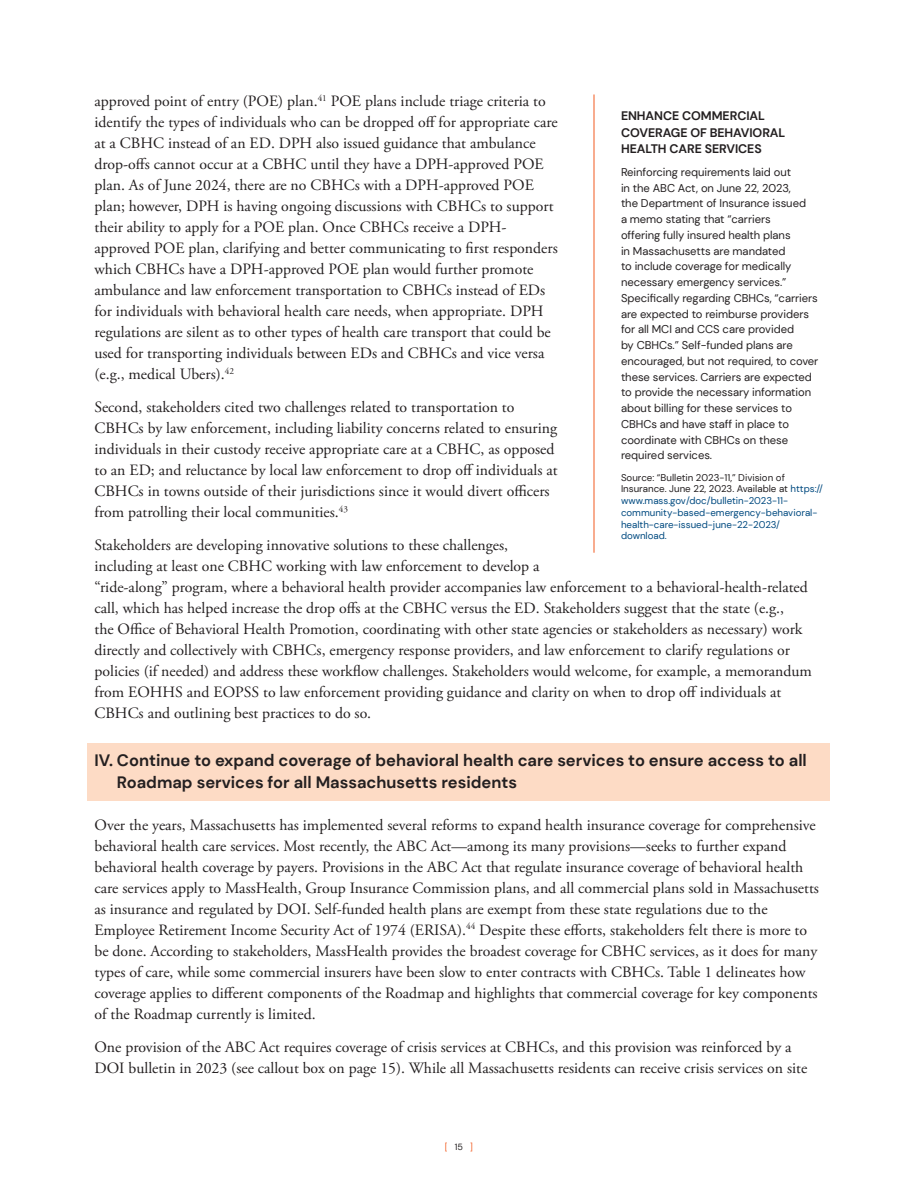
<style>
.page{position:relative;width:918px;height:1188px;background:#fff}
.page>*{position:absolute;margin:0;border:0;box-sizing:border-box;transform-origin:0 0}
.head_2_-_shaded{font:700 16.5px/22.5px "DM Sans";color:#231f20}
.body_text{font:15.75px/21px "Adobe Garamond Pro";color:#231f20}
.callout_head{font:700 12.3px/16.5px "DM Sans";letter-spacing:-.005em;color:#231f20}
.callout_text{font:11.25px/15.8px "DM Sans";letter-spacing:-.005em;color:#231f20}
.CALLOUT_NOTE{font:9.75px/11.7px "DM Sans";color:#004a80}
.t1{font:9px "DM Sans";color:#f25b21}
.s1{color:#231f20}
</style>
<div class="page">
<div style="left:88px;top:743px;width:742px;height:57px;background:#fddbc5"></div>
<hr style="left:594px;top:94px;width:1px;height:459px;background:#f25b21">
<p class="body_text" style="left:94px;top:91px;width:465px">approved point of entry (POE) plan.<sup>41</sup> POE plans include triage criteria to identify the types of individuals who can be dropped off for appropriate care at a CBHC instead of an ED. DPH also issued guidance that ambulance drop-offs cannot occur at a CBHC until they have a DPH-approved POE plan. As of June 2024, there are no CBHCs with a DPH-approved POE plan; however, DPH is having ongoing discussions with CBHCs to support their ability to apply for a POE plan. Once CBHCs receive a DPH&shy;approved POE plan, clarifying and better communicating to first responders which CBHCs have a DPH-approved POE plan would further promote ambulance and law enforcement transportation to CBHCs instead of EDs for individuals with behavioral health care needs, when appropriate. DPH regulations are silent as to other types of health care transport that could be used for transporting individuals between EDs and CBHCs and vice versa (e.g., medical Ubers).<sup>42</sup></p>
<p class="body_text" style="left:94px;top:397px;width:465px">Second, stakeholders cited two challenges related to transportation to CBHCs by law enforcement, including liability concerns related to ensuring individuals in their custody receive appropriate care at a CBHC, as opposed to an ED; and reluctance by local law enforcement to drop off individuals at CBHCs in towns outside of their jurisdictions since it would divert officers from patrolling their local communities.<sup>43</sup></p>
<p class="body_text" style="left:94px;top:535px;width:719px">Stakeholders are developing innovative solutions to these challenges,<br>including at least one CBHC working with law enforcement to develop a<br>“ride-along” program, where a behavioral health provider accompanies law enforcement to a behavioral-health-related call, which has helped increase the drop offs at the CBHC versus the ED. Stakeholders suggest that the state (e.g.,<br>the Office of Behavioral Health Promotion, coordinating with other state agencies or stakeholders as necessary) work directly and collectively with CBHCs, emergency response providers, and law enforcement to clarify regulations or policies (if needed) and address these workflow challenges. Stakeholders would welcome, for example, a memorandum from EOHHS and EOPSS to law enforcement providing guidance and clarity on when to drop off individuals at CBHCs and outlining best practices to do so.</p>
<p class="head_2_-_shaded" style="left:117px;top:749px;width:691px;text-indent:-22px">IV. Continue to expand coverage of behavioral health care services to ensure access to all<br>Roadmap services for all Massachusetts residents</p>
<p class="body_text" style="left:94px;top:815px;width:726px">Over the years, Massachusetts has implemented several reforms to expand health insurance coverage for comprehensive behavioral health care services. Most recently, the ABC Act—among its many provisions—seeks to further expand behavioral health coverage by payers. Provisions in the ABC Act that regulate insurance coverage of behavioral health care services apply to MassHealth, Group Insurance Commission plans, and all commercial plans sold in Massachusetts as insurance and regulated by DOI. Self-funded health plans are exempt from these state regulations due to the Employee Retirement Income Security Act of 1974 (ERISA).<sup>44</sup> Despite these efforts, stakeholders felt there is more to be done. According to stakeholders, MassHealth provides the broadest coverage for CBHC services, as it does for many types of care, while some commercial insurers have been slow to enter contracts with CBHCs. Table 1 delineates how coverage applies to different components of the Roadmap and highlights that commercial coverage for key components of the Roadmap currently is limited.</p>
<p class="body_text" style="left:94px;top:1037px;width:714px">One provision of the ABC Act requires coverage of crisis services at CBHCs, and this provision was reinforced by a<br>DOI bulletin in 2023 (see callout box on page 15). While all Massachusetts residents can receive crisis services on site</p>
<p class="callout_head" style="left:621px;top:108px;width:166px">ENHANCE COMMERCIAL<br>COVERAGE OF BEHAVIORAL<br>HEALTH CARE SERVICES</p>
<p class="callout_text" style="left:621px;top:164px;width:199px">Reinforcing requirements laid out<br>in the ABC Act, on June 22, 2023,<br>the Department of Insurance issued<br>a memo stating that “carriers<br>offering fully insured health plans<br>in Massachusetts are mandated<br>to include coverage for medically necessary emergency services.” Specifically regarding CBHCs, “carriers are expected to reimburse providers for all MCI and CCS care provided<br>by CBHCs.” Self-funded plans are encouraged, but not required, to cover these services. Carriers are expected to provide the necessary information about billing for these services to CBHCs and have staff in place to coordinate with CBHCs on these required services.</p>
<p class="CALLOUT_NOTE" style="left:621px;top:471px;width:204px"><span class="s1">Source: “Bulletin 2023-11,” Division of Insurance. June 22, 2023. Available at</span> https:// www.mass.gov/doc/bulletin-2023-11- community-based-emergency-behavioral&shy;health-care-issued-june-22-2023/ download.</p>
<p class="t1" style="left:445px;top:1141px;width:30px">[ <span class="s1">15</span> ]</p>
</div>
